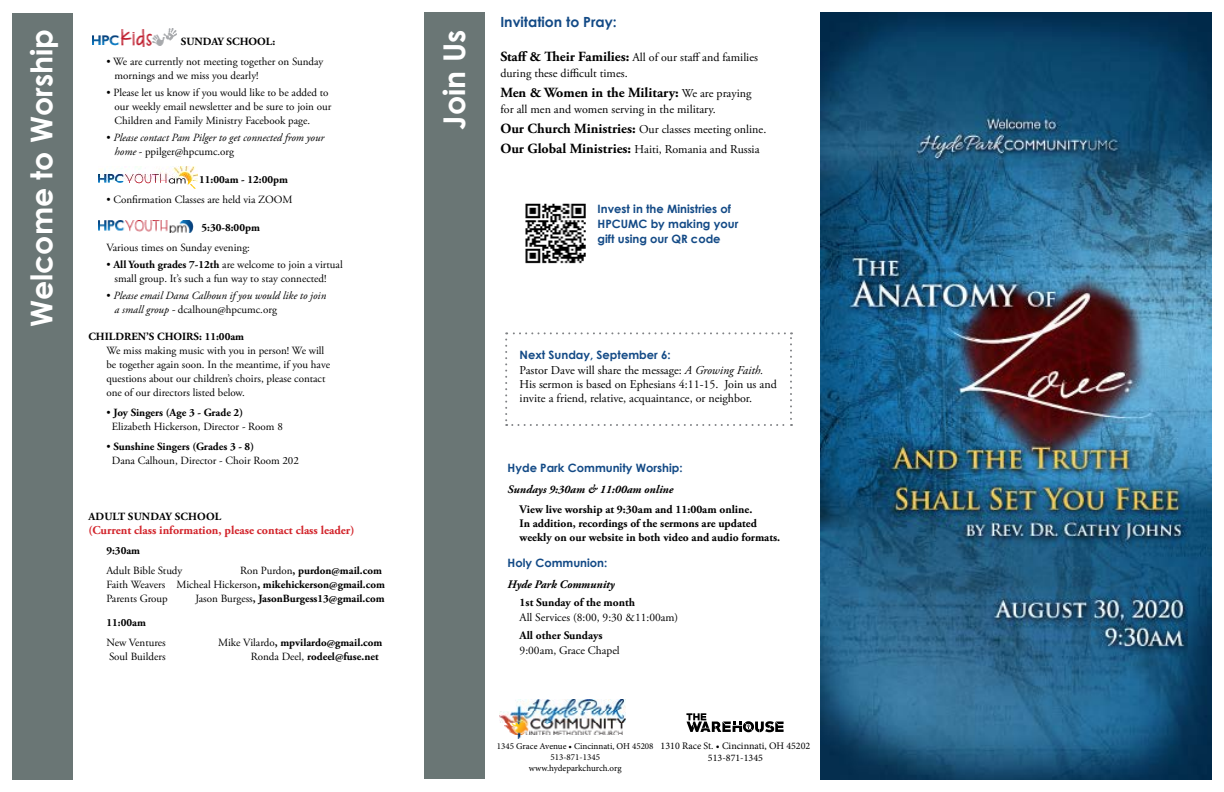
<style>
.page{position:relative;width:1224px;height:792px;background:#fff}
.page>*{position:absolute;margin:0;border:0;box-sizing:border-box;transform-origin:0 0}
.t1{font:700 30px "Century Gothic";color:#fff}
.t2{font:700 14px "Adobe Garamond Pro";color:#000}
.t3{font:700 14px "Century Gothic";color:#134a86}
.t4{font:12px/14.4px "Adobe Garamond Pro";color:#000}
.t5{font:700 12px "Adobe Garamond Pro";color:#d2232a}
.t6{font:700 11.5px/14px "Adobe Garamond Pro";color:#000}
.t7{font:700 11.5px/15px "Century Gothic";color:#134a86}
.t8{font:11.5px "Adobe Garamond Pro";color:#000}
.t9{font:italic 700 11.5px "Adobe Garamond Pro";color:#000}
.t10{font:11px/14px "Adobe Garamond Pro";color:#000}
.t11{font:700 11px "Adobe Garamond Pro";color:#000}
.t12{font:italic 11px/14px "Adobe Garamond Pro";color:#000}
.t13{font:10px/12px "Minion Pro";color:#000;text-align:center}
.t14{font:9px/10.8px "Minion Pro";color:#000;text-align:center}
.s1{font-style:normal}
.s2{font-weight:700}
.s3{font-weight:400}
.s4{font-weight:700;font-size:14px}
.s5{font-weight:400;font-size:12px}
.s6{font-style:italic}
</style>
<div class="page">
<div style="left:12px;top:13px;width:61px;height:767px;background:#6a7675"></div>
<div style="left:424px;top:12px;width:61px;height:768px;background:#6a7675"></div>
<img style="left:500px;top:700px;width:125px;height:38px">
<img style="left:820px;top:12px;width:392px;height:768px">
<svg style="left:686px;top:713px;width:98px;height:19px"></svg>
<img style="left:98px;top:166px;width:100px;height:23px">
<img style="left:92px;top:28px;width:84px;height:19px">
<img style="left:98px;top:220px;width:96px;height:12px">
<svg style="left:505px;top:332px;width:287px;height:94px"></svg>
<img style="left:525px;top:203px;width:61px;height:61px">
<h1 class="t1" style="left:23px;top:327px;width:300px;rotate:-90deg">Welcome to Worship</h1>
<h1 class="t1" style="left:436px;top:130px;width:101px;rotate:-90deg">Join Us</h1>
<p class="t11" style="left:181px;top:35px;width:96px">SUNDAY SCHOOL:</p>
<p class="t10" style="left:115px;top:55px;width:210px;text-indent:-8px">• We are currently not meeting together on Sunday mornings and we miss you dearly!</p>
<p class="t10" style="left:115px;top:86px;width:218px;text-indent:-8px">• Please let us know if you would like to be added to our weekly email newsletter and be sure to join our<br>Children and Family Ministry Facebook page.</p>
<p class="t12" style="left:115px;top:131px;width:211px;text-indent:-8px"><span class="s1">•</span> Please contact Pam Pilger to get connected from your home <span class="s1">- ppilger@hpcumc.org</span></p>
<p class="t11" style="left:199px;top:173px;width:90px">11:00am - 12:00pm</p>
<p class="t10" style="left:106px;top:193px;width:188px">• Confirmation Classes are held via ZOOM</p>
<p class="t11" style="left:201px;top:221px;width:60px">5:30-8:00pm</p>
<p class="t10" style="left:106px;top:241px;width:145px">Various times on Sunday evening:</p>
<p class="t10" style="left:115px;top:258px;width:230px;text-indent:-8px">• <span class="s2">All Youth grades 7-12th</span> are welcome to join a virtual small group. It’s such a fun way to stay connected!</p>
<p class="t12" style="left:115px;top:289px;width:213px;text-indent:-8px"><span class="s1">•</span> Please email Dana Calhoun if you would like to join a small group - <span class="s1">dcalhoun@hpcumc.org</span></p>
<p class="t11" style="left:88px;top:330px;width:157px">CHILDREN’S CHOIRS: 11:00am</p>
<p class="t10" style="left:106px;top:344px;width:225px">We miss making music with you in person! We will be together again soon. In the meantime, if you have questions about our children’s choirs, please contact one of our directors listed below.</p>
<p class="t10" style="left:112px;top:406px;width:172px;text-indent:-6px">• <span class="s2">Joy Singers (Age 3 - Grade 2)<br></span>Elizabeth Hickerson, Director - Room 8</p>
<p class="t10" style="left:112px;top:440px;width:189px;text-indent:-6px">• <span class="s2">Sunshine Singers (Grades 3 - 8)<br></span>Dana Calhoun, Director - Choir Room 202</p>
<p class="t11" style="left:88px;top:510px;width:16px">Adul</p>
<p class="t11" style="left:118px;top:510px;width:25px">t Sunday</p>
<p class="t11" style="left:175px;top:510px;width:15px">School</p>
<p class="t5" style="left:88px;top:523px;width:268px">(Current class information, please contact class leader)</p>
<p class="t11" style="left:106px;top:544px;width:35px">9:30am</p>
<p class="t10" style="left:106px;top:564px;width:78px">Adult Bible Study</p>
<p class="t10" style="left:106px;top:564px;width:280px;text-indent:134px">Ron Purdon<span class="s2">, purdon@mail.com<br></span>Faith Weavers Micheal Hickerson<span class="s2">, mikehickerson@gmail.com<br></span>Parents Group</p>
<p class="t11" style="left:195px;top:592px;width:191px"><span class="s3">Jason Burgess</span>, JasonBurgess13@gmail.com</p>
<p class="t11" style="left:106px;top:616px;width:41px">11:00am</p>
<p class="t10" style="left:106px;top:636px;width:61px">New Ventures</p>
<p class="t11" style="left:218px;top:636px;width:166px"><span class="s3">Mike Vilardo</span>, mpvilardo@gmail.com</p>
<p class="t10" style="left:109px;top:650px;width:58px">Soul Builders</p>
<p class="t11" style="left:251px;top:650px;width:129px"><span class="s3">Ronda Deel,</span> rodeel@fuse.net</p>
<p class="t3" style="left:500px;top:13px;width:118px">Invitation to Pray:</p>
<p class="t4" style="left:500px;top:50px;width:259px;line-height:16px"><span class="s4">Staff &amp; Their Families:</span> All of our staff and families during these difficult times.</p>
<p class="t2" style="left:500px;top:85px;width:253px">Men &amp; Women in the Military: <span class="s5">We are praying</span></p>
<p class="t4" style="left:500px;top:100px;width:267px;line-height:20px">for all men and women serving in the military.<br><span class="s4">Our Church Ministries:</span> Our classes meeting online.<br><span class="s4">Our Global Ministries:</span> Haiti, Romania and Russia</p>
<p class="t7" style="left:598px;top:201px;width:142px">Invest in the Ministries of<br>H PCUMC by making your gift using our QR code</p>
<p class="t7" style="left:520px;top:347px;width:153px">Next Sunday, September 6:</p>
<p class="t4" style="left:520px;top:363px;width:259px">Pastor Dave will share the message: <span class="s6">A Growing Faith.<br></span>His sermon is based on Ephesians 4:11-15. Join us and invite a friend, relative, acquaintance, or neighbor.</p>
<p class="t7" style="left:508px;top:460px;width:177px">Hyde Park Community Worship:</p>
<p class="t9" style="left:508px;top:483px;width:167px">Sundays 9:30am &amp; 11:00am online</p>
<p class="t6" style="left:520px;top:502px;width:262px">View live worship at 9:30am and 11:00am online.<br>In addition, recordings of the sermons are updated weekly on our website in both video and audio formats.</p>
<p class="t7" style="left:508px;top:555px;width:101px">Holy Communion:</p>
<p class="t9" style="left:508px;top:577px;width:109px">Hyde Park Community</p>
<p class="t6" style="left:520px;top:595px;width:117px">1st Sunday of the month</p>
<p class="t8" style="left:520px;top:610px;width:160px">All Services (8:00, 9:30 &amp;11:00am)</p>
<p class="t6" style="left:520px;top:628px;width:85px">All other Sundays</p>
<p class="t8" style="left:520px;top:643px;width:102px">9:00am, Grace Chapel</p>
<p class="t14" style="left:497px;top:741px;width:158px">1345 Grace Avenue • Cincinnati, OH 45208<br>513-871-1345<br>www.hydeparkchurch.org</p>
<p class="t13" style="left:661px;top:740px;width:151px">1310 Race St. • Cincinnati, OH 45202<br>513-871-1345</p>
</div>
